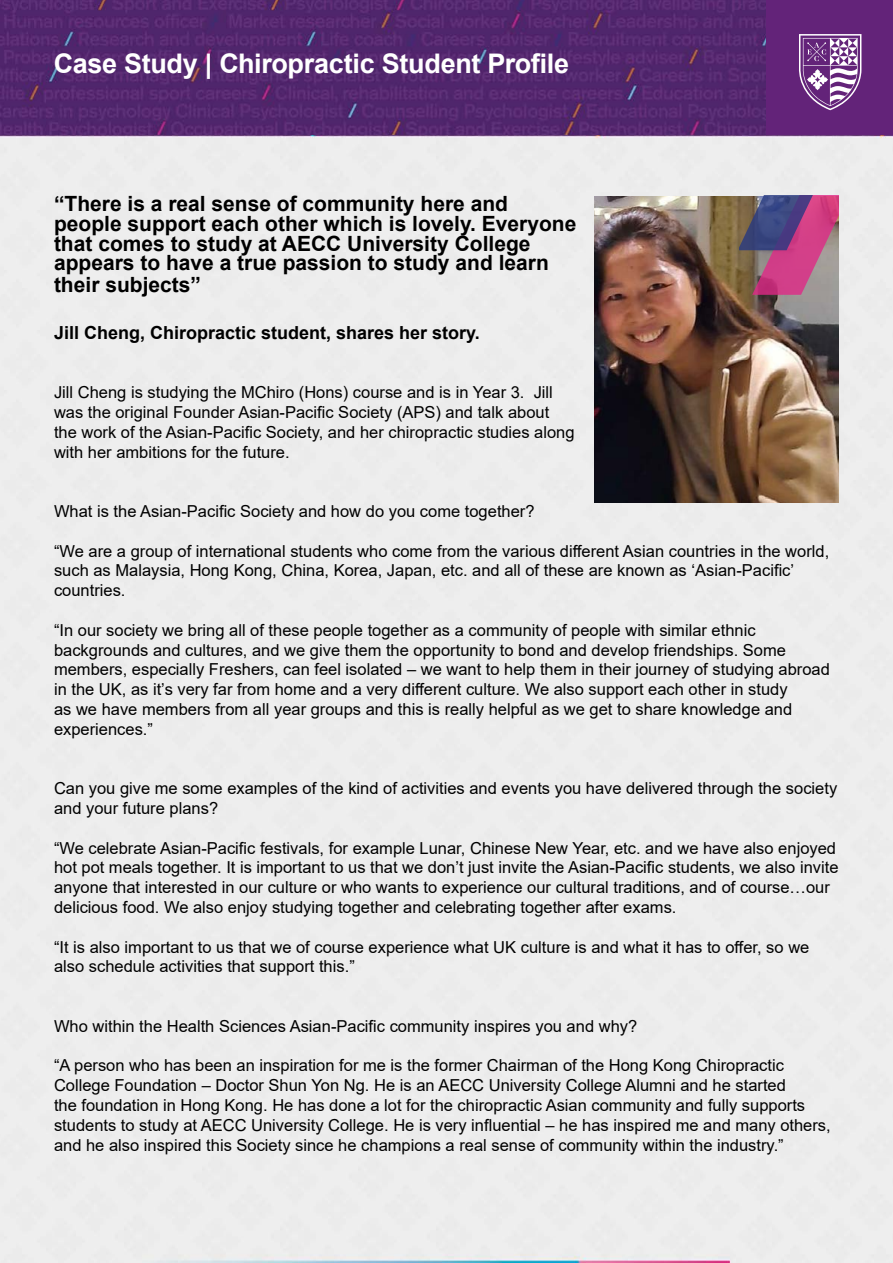
<style>
.page{position:relative;width:893px;height:1263px;background:#fff}
.page>*{position:absolute;margin:0;border:0;box-sizing:border-box;transform-origin:0 0}
.t1{font:700 27px "Arial";letter-spacing:-.015em;color:#fff}
.t2{font:700 21px/20.2px "Arial";color:#000}
.t3{font:700 18px "Arial";color:#000}
.t4{font:16.5px/19.8px "Arial";color:#000}
</style>
<div class="page">
<div style="left:0;top:134px;width:893px;height:1129px;background:#ededed"></div>
<img style="left:595px;top:197px;width:244px;height:306px">
<img style="left:0;top:0;width:766px;height:134px">
<div style="left:766px;top:0;width:127px;height:134px;background:#632379"></div>
<svg style="left:799px;top:34px;width:62px;height:76px"></svg>
<svg style="left:739px;top:196px;width:100px;height:99px"></svg>
<h1 class="t1" style="left:54px;top:44px;width:517px">Case Study | Chiropractic Student Profile</h1>
<p class="t2" style="left:54px;top:194px;width:524px">“There is a real sense of community here and people support each other which is lovely. Everyone that comes to study at AECC University College appears to have a true passion to study and learn their subjects”</p>
<p class="t3" style="left:54px;top:320px;width:427px">Jill Cheng, Chiropractic student, shares her story.</p>
<p class="t4" style="left:54px;top:382px;width:522px">Jill Cheng is studying the MChiro (Hons) course and is in Year 3. Jill was the original Founder Asian-Pacific Society (APS) and talk about the work of the Asian-Pacific Society, and her chiropractic studies along with her ambitions for the future.</p>
<p class="t4" style="left:54px;top:501px;width:482px">What is the Asian-Pacific Society and how do you come together?</p>
<p class="t4" style="left:54px;top:541px;width:777px">“We are a group of international students who come from the various different Asian countries in the world, such as Malaysia, Hong Kong, China, Korea, Japan, etc. and all of these are known as ‘Asian-Pacific’ countries.</p>
<p class="t4" style="left:54px;top:620px;width:777px">“In our society we bring all of these people together as a community of people with similar ethnic backgrounds and cultures, and we give them the opportunity to bond and develop friendships. Some members, especially Freshers, can feel isolated – we want to help them in their journey of studying abroad in the UK, as it’s very far from home and a very different culture. We also support each other in study<br>as we have members from all year groups and this is really helpful as we get to share knowledge and experiences.”</p>
<p class="t4" style="left:54px;top:778px;width:785px">Can you give me some examples of the kind of activities and events you have delivered through the society and your future plans?</p>
<p class="t4" style="left:54px;top:838px;width:786px">“We celebrate Asian-Pacific festivals, for example Lunar, Chinese New Year, etc. and we have also enjoyed hot pot meals together. It is important to us that we don’t just invite the Asian-Pacific students, we also invite anyone that interested in our culture or who wants to experience our cultural traditions, and of course…our delicious food. We also enjoy studying together and celebrating together after exams.</p>
<p class="t4" style="left:54px;top:937px;width:757px">“It is also important to us that we of course experience what UK culture is and what it has to offer, so we also schedule activities that support this.”</p>
<p class="t4" style="left:54px;top:1016px;width:585px">Who within the Health Sciences Asian-Pacific community inspires you and why?</p>
<p class="t4" style="left:54px;top:1055px;width:778px">“A person who has been an inspiration for me is the former Chairman of the Hong Kong Chiropractic College Foundation – Doctor Shun Yon Ng. He is an AECC University College Alumni and he started<br>the foundation in Hong Kong. He has done a lot for the chiropractic Asian community and fully supports students to study at AECC University College. He is very influential – he has inspired me and many others, and he also inspired this Society since he champions a real sense of community within the industry.”</p>
</div>
